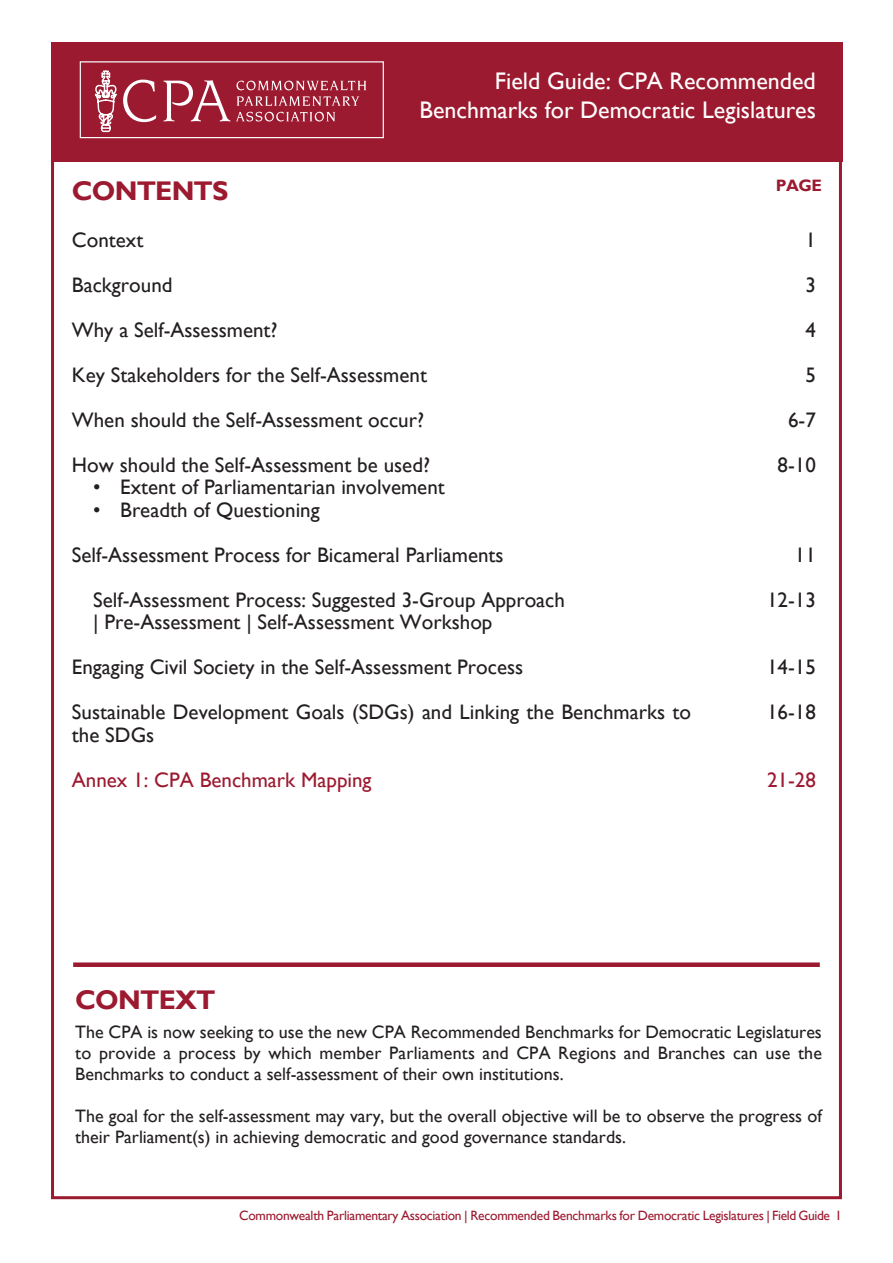
<style>
.page{position:relative;width:893px;height:1263px;background:#fff}
.page>*{position:absolute;margin:0;border:0;box-sizing:border-box;transform-origin:0 0}
.t1{font:700 27px "Gill Sans";letter-spacing:-.03em;color:#9c1a30}
.t2{font:24px/28.8px "Gill Sans";color:#fff;text-align:right}
.t3{font:21px/22.5px "Gill Sans";color:#231f20}
.t4{font:21px "Gill Sans";color:#9c1a30}
.t5{font:18px/21px "Gill Sans";color:#231f20;text-align:justify}
.t6{font:700 16.5px "Gill Sans";color:#9c1a30}
.t7{font:13.5px "Gill Sans";letter-spacing:-.02em;color:#9c1a30}
</style>
<div class="page">
<div style="left:51px;top:43px;width:791px;height:119px;background:#9c1a30"></div>
<svg style="left:94px;top:70px;width:62px;height:63px"></svg>
<svg style="left:164px;top:80px;width:66px;height:41px"></svg>
<svg style="left:236px;top:81px;width:130px;height:9px"></svg>
<svg style="left:237px;top:96px;width:122px;height:10px"></svg>
<svg style="left:236px;top:112px;width:99px;height:9px"></svg>
<div style="left:80px;top:61px;width:304px;height:77px;border:1px solid #fff"></div>
<div style="left:73px;top:962px;width:747px;height:5px;background:#9c1a30"></div>
<p class="t2" style="left:420px;top:67px;width:398px">Field Guide: CPA Recommended<br>Benchmarks for Democratic Legislatures</p>
<p class="t1" style="left:72px;top:174px;width:158px">CONTENTS</p>
<p class="t3" style="left:72px;top:229px;width:73px">Context</p>
<p class="t3" style="left:72px;top:274px;width:102px">Background</p>
<p class="t3" style="left:72px;top:319px;width:207px">Why a Self-Assessment?</p>
<p class="t3" style="left:72px;top:364px;width:357px">Key Stakeholders for the Self-Assessment</p>
<p class="t3" style="left:72px;top:409px;width:354px">When should the Self-Assessment occur?</p>
<p class="t3" style="left:72px;top:454px;width:360px">How should the Self-Assessment be used?</p>
<p class="t3" style="left:93px;top:476px;width:353px">• Extent of Parliamentarian involvement</p>
<p class="t3" style="left:93px;top:499px;width:228px">• Breadth of Questioning</p>
<p class="t3" style="left:72px;top:544px;width:433px">Self-Assessment Process for Bicameral Parliaments</p>
<p class="t3" style="left:93px;top:589px;width:473px">Self-Assessment Process: Suggested 3-Group Approach</p>
<p class="t3" style="left:93px;top:611px;width:401px">| Pre-Assessment | Self-Assessment Workshop</p>
<p class="t3" style="left:72px;top:656px;width:453px">Engaging Civil Society in the Self-Assessment Process</p>
<p class="t3" style="left:72px;top:701px;width:621px">Sustainable Development Goals (SDGs) and Linking the Benchmarks to the SDGs</p>
<p class="t4" style="left:72px;top:767px;width:301px">Annex 1: CPA Benchmark Mapping</p>
<p class="t6" style="left:776px;top:175px;width:48px">PAGE</p>
<p class="t3" style="left:805px;top:229px;width:12px">1</p>
<p class="t3" style="left:805px;top:274px;width:12px">3</p>
<p class="t3" style="left:805px;top:319px;width:12px">4</p>
<p class="t3" style="left:805px;top:364px;width:12px">5</p>
<p class="t3" style="left:788px;top:409px;width:29px">6-7</p>
<p class="t3" style="left:778px;top:454px;width:40px">8-10</p>
<p class="t3" style="left:795px;top:544px;width:22px">11</p>
<p class="t3" style="left:767px;top:589px;width:50px">12-13</p>
<p class="t3" style="left:767px;top:656px;width:50px">14-15</p>
<p class="t3" style="left:767px;top:701px;width:50px">16-18</p>
<p class="t4" style="left:767px;top:767px;width:50px">21-28</p>
<p class="t1" style="left:75px;top:983px;width:142px">CONTEXT</p>
<p class="t5" style="left:75px;top:1021px;width:748px">The CPA is now seeking to use the new CPA Recommended Benchmarks for Democratic Legislatures to provide a process by which member Parliaments and CPA Regions and Branches can use the Benchmarks to conduct a self-assessment of their own institutions.</p>
<p class="t5" style="left:75px;top:1105px;width:748px">The goal for the self-assessment may vary, but the overall objective will be to observe the progress of their Parliament(s) in achieving democratic and good governance standards.</p>
<p class="t7" style="left:239px;top:1207px;width:604px">Commonwealth Parliamentary Association | Recommended Benchmarks for Democratic Legislatures | Field Guide 1</p>
</div>
